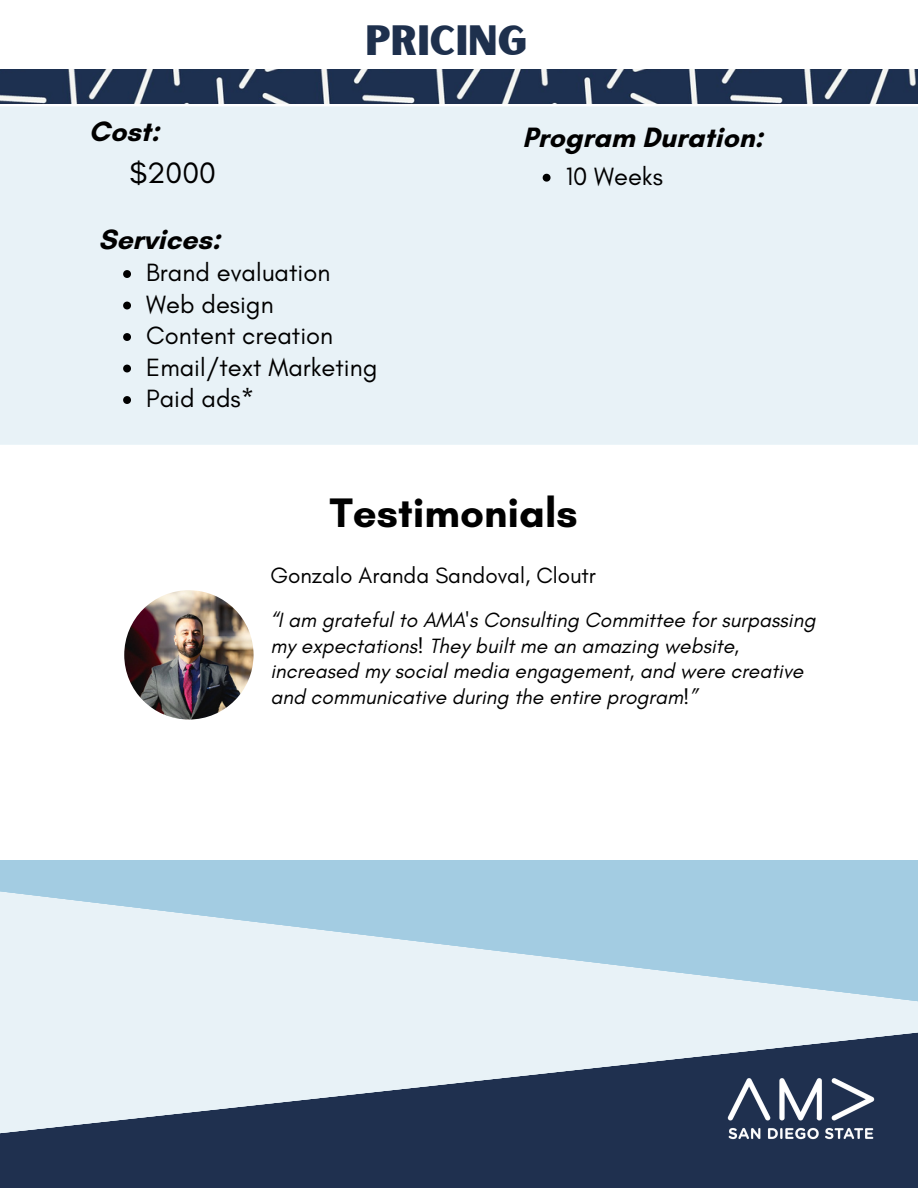
<style>
.page{position:relative;width:918px;height:1188px;background:#fff}
.page>*{position:absolute;margin:0;border:0;box-sizing:border-box;transform-origin:0 0}
.t1{font:700 42px "Glacial Indifference";color:#000}
.t2{font:40.5px "Sunborn Sans One";color:#1e304d}
.t3{font:30px "Glacial Indifference";color:#000}
.t4{font:700 28.5px "Glacial Indifference";color:#000}
.t5{font:25.5px "Glacial Indifference";color:#000}
.t6{font:22.5px "Glacial Indifference";color:#000}
.t7{font:italic 21px/25.8px "Glacial Indifference";color:#000}
</style>
<div class="page">
<div style="left:0;top:860px;width:918px;height:328px;background:#a3cce2"></div>
<svg style="left:0;top:891px;width:918px;height:133px;fill:#e8f2f7"></svg>
<svg style="left:0;top:1024px;width:918px;height:164px;background:#717f94"></svg>
<img style="left:124px;top:590px;width:130px;height:130px;border-radius:50%">
<div style="left:0;top:104px;width:918px;height:341px;background:#e8f2f7"></div>
<svg style="left:123px;top:270px;width:8px;height:8px"></svg>
<svg style="left:123px;top:302px;width:8px;height:7px"></svg>
<svg style="left:123px;top:333px;width:8px;height:8px"></svg>
<svg style="left:123px;top:365px;width:8px;height:7px"></svg>
<svg style="left:123px;top:396px;width:8px;height:8px"></svg>
<svg style="left:543px;top:174px;width:8px;height:8px"></svg>
<img style="left:709px;top:1061px;width:184px;height:103px">
<img style="left:0;top:70px;width:918px;height:34px">
<p class="t4" style="left:89px;top:114px;width:72px">Cost:</p>
<p class="t3" style="left:129px;top:154px;width:88px">$2000</p>
<p class="t2" style="left:365px;top:14px;width:163px">PRICING</p>
<p class="t4" style="left:522px;top:120px;width:242px">Program Duration:</p>
<p class="t5" style="left:566px;top:161px;width:99px">10 Weeks</p>
<p class="t4" style="left:98px;top:222px;width:124px">Services:</p>
<p class="t5" style="left:146px;top:257px;width:186px">Brand evaluation</p>
<p class="t5" style="left:146px;top:289px;width:129px">Web design</p>
<p class="t5" style="left:146px;top:320px;width:188px">Content creation</p>
<p class="t5" style="left:146px;top:352px;width:233px">Email/text Marketing</p>
<p class="t5" style="left:146px;top:383px;width:110px">Paid ads*</p>
<p class="t1" style="left:330px;top:487px;width:249px">Testimonials</p>
<p class="t6" style="left:270px;top:562px;width:327px">Gonzalo Aranda Sandoval, Cloutr</p>
<p class="t7" style="left:270px;top:606px;width:547px">“I am grateful to AMA's Consulting Committee for surpassing my expectations! They built me an amazing website, increased my social media engagement, and were creative and communicative during the entire program!”</p>
</div>
